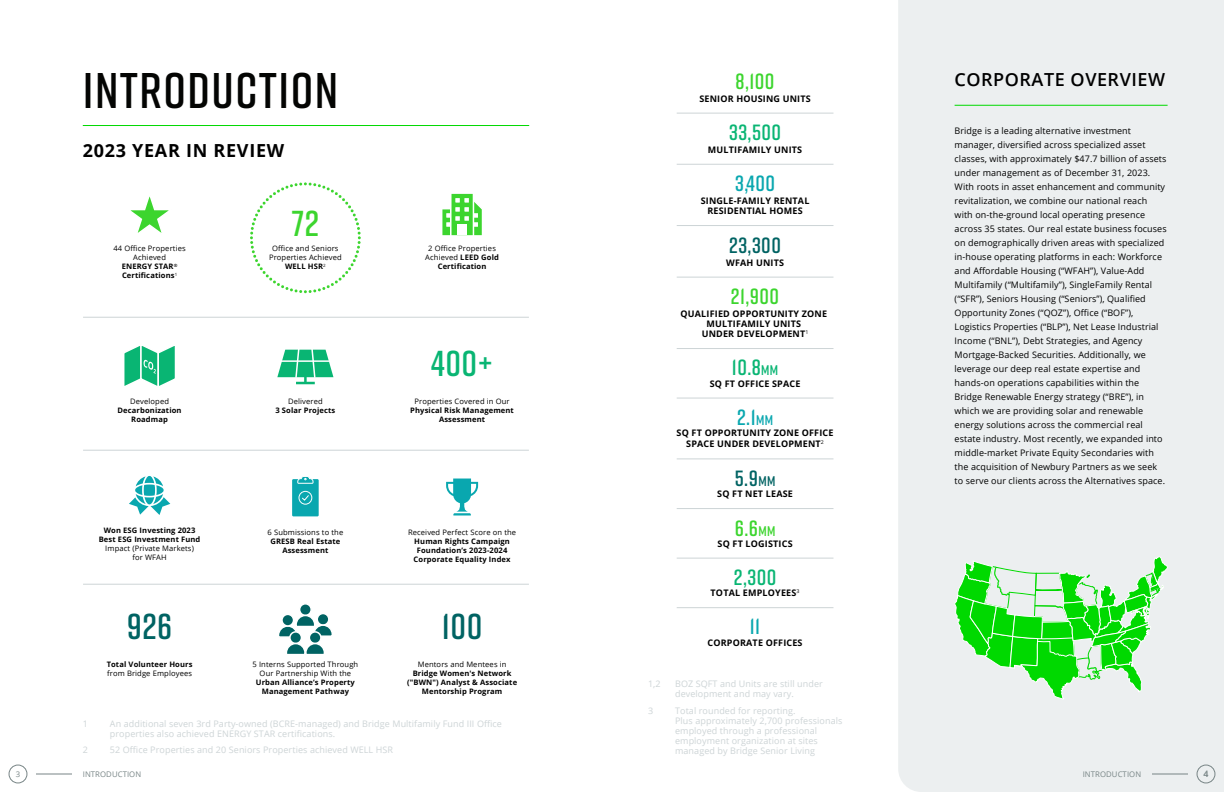
<style>
.page{position:relative;width:1224px;height:792px;background:#fff}
.page>*{position:absolute;margin:0;border:0;box-sizing:border-box;transform-origin:0 0}
.Title_Style{font:600 50px "Rift";letter-spacing:.03em;color:#040503}
.t1{font:600 36px "Rift";letter-spacing:.015em;color:#006363}
.t2{font:600 36px "Rift";color:#09b573}
.t3{font:600 36px "Rift";color:#3cd52e}
.t4{font:600 22px "Rift";letter-spacing:.02em;color:#09b573}
.t5{font:600 22px "Rift";letter-spacing:.02em;color:#3cd52e}
.t6{font:600 22px "Rift";color:#09a7af}
.t7{font:600 22px "Rift";color:#006363}
.Subtitle_Style{font:600 18px "Open Sans";letter-spacing:.03em;color:#000}
.Header_2{font:700 18px "Open Sans";letter-spacing:.04em;color:#000}
.Paragraph_Style{font:9px/14px "Open Sans";letter-spacing:.01em;color:#000}
.Paragraph_Style-2{font:9px/10px "Open Sans";letter-spacing:.01em;color:#cdd4d6}
.t8{font:700 9px/10px "Open Sans";letter-spacing:.02em;color:#000;text-align:center}
.Numbers___Callouts_2{font:7.8px "Open Sans";letter-spacing:.01em;color:#788586}
.t9{font:700 7.5px/9px "Open Sans";letter-spacing:.015em;color:#000;text-align:center}
.t10{font:7.5px/9px "Open Sans";letter-spacing:.015em;color:#000;text-align:center}
.s1{font-weight:700}
.s2{font-weight:400}
.s3{font-size:14px}
</style>
<div class="page">
<hr style="left:677px;top:113px;width:156px;height:1px;background:#cdd4d6">
<hr style="left:677px;top:164px;width:156px;height:1px;background:#cdd4d6">
<hr style="left:677px;top:225px;width:156px;height:1px;background:#cdd4d6">
<hr style="left:677px;top:277px;width:156px;height:1px;background:#cdd4d6">
<hr style="left:677px;top:348px;width:156px;height:1px;background:#cdd4d6">
<hr style="left:677px;top:398px;width:156px;height:1px;background:#cdd4d6">
<hr style="left:677px;top:459px;width:156px;height:1px;background:#cdd4d6">
<hr style="left:677px;top:508px;width:156px;height:1px;background:#cdd4d6">
<hr style="left:677px;top:607px;width:156px;height:1px;background:#cdd4d6">
<hr style="left:677px;top:558px;width:156px;height:1px;background:#cdd4d6">
<div style="left:898px;top:0;width:326px;height:792px;background:#eceff0"></div>
<hr style="left:955px;top:105px;width:213px;height:1px;background:#00d900">
<hr style="left:83px;top:317px;width:446px;height:1px;background:#cdd4d6">
<hr style="left:83px;top:450px;width:446px;height:1px;background:#cdd4d6">
<hr style="left:83px;top:584px;width:446px;height:1px;background:#cdd4d6">
<svg style="left:129px;top:476px;width:41px;height:39px"></svg>
<svg style="left:250px;top:182px;width:111px;height:111px"></svg>
<svg style="left:277px;top:349px;width:56px;height:35px"></svg>
<svg style="left:124px;top:346px;width:51px;height:40px"></svg>
<div style="left:300px;top:604px;width:11px;height:11px;background:#006363;border-radius:50%"></div>
<div style="left:299px;top:603px;width:13px;height:13px;border:2px solid #fff;border-radius:50%"></div>
<div style="left:317px;top:613px;width:13px;height:13px;border:2px solid #fff;border-radius:50%"></div>
<svg style="left:279px;top:614px;width:53px;height:40px"></svg>
<div style="left:292px;top:479px;width:27px;height:37px;background:#09a7af"></div>
<svg style="left:297px;top:476px;width:17px;height:8px"></svg>
<svg style="left:298px;top:491px;width:14px;height:14px"></svg>
<svg style="left:446px;top:479px;width:32px;height:37px"></svg>
<svg style="left:442px;top:193px;width:40px;height:43px"></svg>
<div style="left:454px;top:206px;width:7px;height:7px;border:2px solid #3cd52e"></div>
<div style="left:455px;top:215px;width:6px;height:7px;background:#fff"></div>
<div style="left:454px;top:215px;width:7px;height:7px;border:2px solid #3cd52e"></div>
<div style="left:458px;top:225px;width:9px;height:10px;background:#fff"></div>
<svg style="left:130px;top:196px;width:39px;height:37px"></svg>
<hr style="left:83px;top:125px;width:446px;height:1px;background:#00d900">
<div style="left:1197px;top:765px;width:18px;height:18px;border:1px solid #788586;border-radius:50%"></div>
<hr style="left:1152px;top:774px;width:36px;height:1px;background:#788586">
<div style="left:9px;top:765px;width:18px;height:18px;border:1px solid #788586;border-radius:50%"></div>
<hr style="left:36px;top:774px;width:36px;height:1px;background:#788586">
<svg style="left:954px;top:556px;width:214px;height:143px;background:#91e793"></svg>
<p class="Title_Style" style="left:83px;top:55px;width:257px">INTRODUCTION</p>
<p class="Header_2" style="left:83px;top:138px;width:203px">2023 YEAR IN REVIEW</p>
<p class="t10" style="left:114px;top:244px;width:74px">44 Office Properties<br>Achieved<br><span class="s1">ENERGY STAR</span><sup>®<br></sup><span class="s1">Certifications</span><sup>1</sup></p>
<p class="t3" style="left:292px;top:198px;width:29px">72</p>
<p class="t10" style="left:269px;top:244px;width:74px">Office and Seniors<br>Properties Achieved<br><span class="s1">WELL HSR</span><sup>2</sup></p>
<p class="t10" style="left:425px;top:244px;width:75px">2 Office Properties<br>Achieved <span class="s1">LEED Gold<br>Certification</span></p>
<p class="t2" style="left:431px;top:337px;width:63px">400+</p>
<p class="t9" style="left:118px;top:397px;width:66px"><span class="s2">Developed<br></span>Decarbonization<br>Roadmap</p>
<p class="t9" style="left:410px;top:397px;width:105px"><span class="s2">Properties Covered in Our<br></span>Physical Risk Management<br>Assessment</p>
<p class="t9" style="left:275px;top:397px;width:61px"><span class="s2">Delivered<br></span>3 Solar Projects</p>
<p class="t9" style="left:99px;top:525px;width:103px">Won ESG Investing 2023<br>Best ESG Investment Fund<br><span class="s2">Impact (Private Markets)<br>for WFAH</span></p>
<p class="t9" style="left:268px;top:528px;width:77px"><span class="s2">6 Submissions to the<br></span>GRESB Real Estate<br>Assessment</p>
<p class="t9" style="left:408px;top:527px;width:110px"><span class="s2">Received Perfect Score on the<br></span>Human Rights Campaign<br>Foundation’s 2023-2024<br>Corporate Equality Index</p>
<p class="Paragraph_Style-2" style="left:83px;top:718px;width:7px">1</p>
<p class="Paragraph_Style-2" style="left:83px;top:744px;width:7px">2</p>
<p class="t1" style="left:127px;top:601px;width:47px">926</p>
<p class="t1" style="left:442px;top:601px;width:42px">100</p>
<p class="t9" style="left:107px;top:660px;width:87px;text-align:left">Total Volunteer Hours <span class="s2">from Bridge Employees</span></p>
<p class="t9" style="left:407px;top:660px;width:112px"><span class="s2">Mentors and Mentees in<br></span>Bridge Women's Network ("BWN") Analyst &amp; Associate<br>Mentorship Program</p>
<p class="t10" style="left:253px;top:660px;width:107px">5 Interns Supported Through<br>Our Partnership With the<br><span class="s1">Urban Alliance’s Property<br>Management Pathway</span></p>
<p class="Paragraph_Style-2" style="left:110px;top:718px;width:394px">An additional seven 3rd Party-owned (BCRE-managed) and Bridge Multifamily Fund III Office properties also achieved ENERGY STAR certifications.</p>
<p class="Paragraph_Style-2" style="left:110px;top:745px;width:285px">52 Office Properties and 20 Seniors Properties achieved WELL HSR</p>
<p class="t5" style="left:736px;top:65px;width:40px">8,100</p>
<p class="t8" style="left:699px;top:93px;width:113px">SENIOR HOUSING UNITS</p>
<p class="t4" style="left:729px;top:117px;width:54px">33,500</p>
<p class="t8" style="left:708px;top:144px;width:96px">MULTIFAMILY UNITS</p>
<p class="t6" style="left:735px;top:168px;width:41px">3,400</p>
<p class="t8" style="left:701px;top:196px;width:110px">SINGLE-FAMILY RENTAL<br>RESIDENTIAL HOMES</p>
<p class="t7" style="left:729px;top:229px;width:53px">23,300</p>
<p class="t8" style="left:726px;top:257px;width:59px">WFAH UNITS</p>
<p class="t5" style="left:731px;top:281px;width:50px">21,900</p>
<p class="t8" style="left:681px;top:308px;width:148px">QUALIFIED OPPORTUNITY ZONE<br>MULTIFAMILY UNITS<br>UNDER DEVELOPMENT<sup>1</sup></p>
<p class="t4" style="left:732px;top:352px;width:48px">10.8<span class="s3">MM</span></p>
<p class="t8" style="left:710px;top:378px;width:92px">SQ FT OFFICE SPACE</p>
<p class="t6" style="left:737px;top:402px;width:37px">2.1<span class="s3">MM</span></p>
<p class="t8" style="left:677px;top:427px;width:158px;line-height:11.2px">SQ FT OPPORTUNITY ZONE OFFICE<br>SPACE UNDER DEVELOPMENT<sup>2</sup></p>
<p class="Paragraph_Style-2" style="left:648px;top:678px;width:14px">1,2</p>
<p class="t7" style="left:735px;top:463px;width:42px">5.9<span class="s3">MM</span></p>
<p class="t8" style="left:717px;top:489px;width:77px">SQ FT NET LEASE</p>
<p class="t5" style="left:735px;top:512px;width:42px">6.6<span class="s3">MM</span></p>
<p class="t8" style="left:718px;top:538px;width:77px">SQ FT LOGISTICS</p>
<p class="t4" style="left:734px;top:562px;width:44px">2,300</p>
<p class="t8" style="left:711px;top:588px;width:90px">TOTAL EMPLOYEES<sup>3</sup></p>
<p class="t6" style="left:750px;top:611px;width:12px">11</p>
<p class="t8" style="left:708px;top:637px;width:97px">CORPORATE OFFICES</p>
<p class="Paragraph_Style-2" style="left:675px;top:678px;width:149px">BOZ SQFT and Units are still under development and may vary.</p>
<p class="Paragraph_Style-2" style="left:648px;top:705px;width:7px">3</p>
<p class="Paragraph_Style-2" style="left:675px;top:705px;width:169px">Total rounded for reporting.<br>Plus approximately 2,700 professionals employed through a professional employment organization at sites managed by Bridge Senior Living</p>
<p class="Subtitle_Style" style="left:955px;top:67px;width:212px">CORPORATE OVERVIEW</p>
<p class="Paragraph_Style" style="left:955px;top:124px;width:214px">Bridge is a leading alternative investment manager, diversified across specialized asset classes, with approximately $47.7 billion of assets under management as of December 31, 2023.<br>With roots in asset enhancement and community revitalization, we combine our national reach with on-the-ground local operating presence across 35 states. Our real estate business focuses on demographically driven areas with specialized in-house operating platforms in each: Workforce and Affordable Housing (“WFAH”), Value-Add Multifamily (“Multifamily”), SingleFamily Rental (“SFR”), Seniors Housing (“Seniors”), Qualified Opportunity Zones (“QOZ”), Office (“BOF”), Logistics Properties (“BLP”), Net Lease Industrial Income (“BNL”), Debt Strategies, and Agency Mortgage-Backed Securities. Additionally, we leverage our deep real estate expertise and hands-on operations capabilities within the Bridge Renewable Energy strategy (“BRE”), in which we are providing solar and renewable energy solutions across the commercial real estate industry. Most recently, we expanded into middle-market Private Equity Secondaries with the acquisition of Newbury Partners as we seek to serve our clients across the Alternatives space.</p>
<p class="Numbers___Callouts_2" style="left:16px;top:769px;width:6px">3</p>
<p class="Numbers___Callouts_2" style="left:83px;top:769px;width:60px">INTRODUCTION</p>
<p class="Numbers___Callouts_2" style="left:1083px;top:769px;width:60px">INTRODUCTION</p>
<p class="Numbers___Callouts_2" style="left:1204px;top:769px;width:6px">4</p>
</div>
